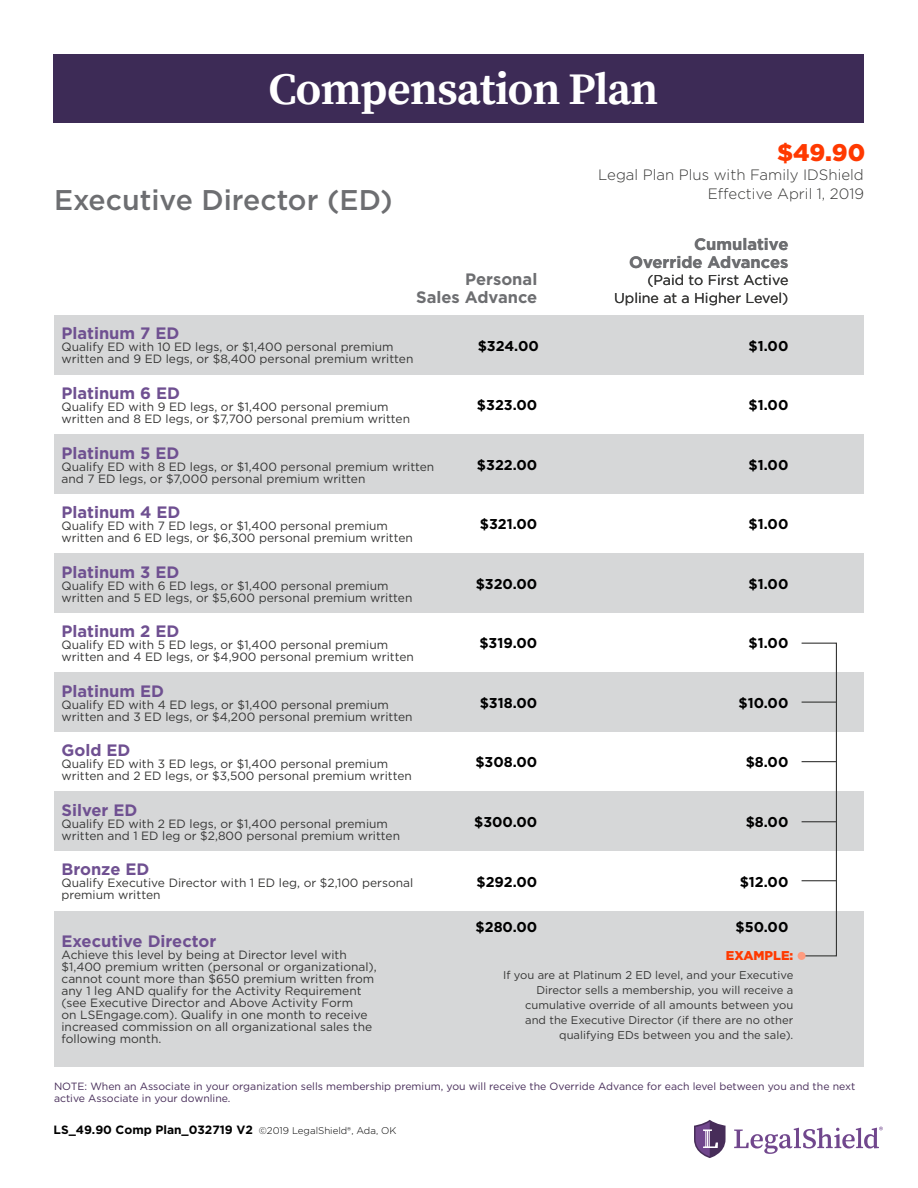
<style>
.page{position:relative;width:918px;height:1188px;background:#fff}
.page>*{position:absolute;margin:0;border:0;box-sizing:border-box;transform-origin:0 0}
.t1{font:700 45px "Source Serif Pro";letter-spacing:-.02em;color:#fff}
.t2{font:500 28.5px "Gotham";color:#6d6e71}
.t3{font:900 24px "Gotham";color:#ff3900}
.t4{font:700 16.5px "Gotham";color:#6f5091}
.t5{font:700 16.5px/18px "Gotham";color:#6d6e71;text-align:right}
.t6{font:300 15px "Gotham";color:#363635}
.t7{font:700 14.25px "Gotham";color:#000}
.t8{font:14.25px/17.2px "Gotham";color:#363635;text-align:right}
.t9{font:900 12.75px "Gotham";color:#ff3900}
.t10{font:12px/12px "Gotham";color:#363635}
.t11{font:700 12px "Gotham";color:#000}
.t12{font:11.25px/15px "Gotham";color:#363635;text-align:right}
.t13{font:10.5px/12px "Gotham";color:#472d59}
.s1{font-weight:300;font-size:9.75px}
</style>
<div class="page">
<div style="left:54px;top:672px;width:810px;height:60px;background:#d6d7d8"></div>
<div style="left:54px;top:792px;width:810px;height:59px;background:#d6d7d8"></div>
<div style="left:54px;top:553px;width:810px;height:60px;background:#d6d7d8"></div>
<div style="left:54px;top:434px;width:810px;height:60px;background:#d6d7d8"></div>
<div style="left:54px;top:911px;width:810px;height:155px;background:#d6d7d8"></div>
<div style="left:801px;top:643px;width:36px;height:313px;border:1px solid #363635"></div>
<hr style="left:802px;top:761px;width:35px;height:1px;background:#363635">
<hr style="left:802px;top:821px;width:35px;height:1px;background:#363635">
<hr style="left:802px;top:880px;width:35px;height:1px;background:#363635">
<hr style="left:802px;top:702px;width:35px;height:1px;background:#363635">
<div style="left:54px;top:315px;width:810px;height:60px;background:#d6d7d8"></div>
<div style="left:54px;top:54px;width:810px;height:68px;background:#3d2b56"></div>
<svg style="left:694px;top:1120px;width:32px;height:38px"></svg>
<svg style="left:734px;top:1127px;width:149px;height:27px"></svg>
<div style="left:798px;top:953px;width:7px;height:6px;background:#ff9c80;border-radius:50%"></div>
<div style="left:798px;top:952px;width:8px;height:8px;border:2px solid #ff9c80;border-radius:50%"></div>
<h1 class="t1" style="left:269px;top:63px;width:391px">Compensation Plan</h1>
<h3 class="t3" style="left:777px;top:136px;width:90px">$49.90</h3>
<p class="t6" style="left:598px;top:165px;width:267px">Legal Plan Plus with Family IDShield</p>
<h2 class="t2" style="left:54px;top:181px;width:340px">Executive Director (ED)</h2>
<p class="t6" style="left:708px;top:185px;width:158px">Effective April 1, 2019</p>
<h3 class="t5" style="left:416px;top:270px;width:123px">Personal<br>Sales Advance</h3>
<h3 class="t4" style="left:61px;top:323px;width:119px">Platinum 7 ED</h3>
<p class="t10" style="left:61px;top:341px;width:353px">Qualify ED with 10 ED legs, or $1,400 personal premium written and 9 ED legs, or $8,400 personal premium written</p>
<h3 class="t4" style="left:61px;top:382px;width:120px">Platinum 6 ED</h3>
<p class="t10" style="left:61px;top:400px;width:350px">Qualify ED with 9 ED legs, or $1,400 personal premium written and 8 ED legs, or $7,700 personal premium written</p>
<h3 class="t4" style="left:61px;top:442px;width:120px">Platinum 5 ED</h3>
<p class="t10" style="left:61px;top:460px;width:374px">Qualify ED with 8 ED legs, or $1,400 personal premium written and 7 ED legs, or $7,000 personal premium written</p>
<h3 class="t4" style="left:61px;top:501px;width:120px">Platinum 4 ED</h3>
<p class="t10" style="left:61px;top:520px;width:353px">Qualify ED with 7 ED legs, or $1,400 personal premium written and 6 ED legs, or $6,300 personal premium written</p>
<h3 class="t4" style="left:61px;top:561px;width:119px">Platinum 3 ED</h3>
<p class="t10" style="left:61px;top:579px;width:352px">Qualify ED with 6 ED legs, or $1,400 personal premium written and 5 ED legs, or $5,600 personal premium written</p>
<h3 class="t4" style="left:61px;top:620px;width:119px">Platinum 2 ED</h3>
<p class="t10" style="left:61px;top:639px;width:354px">Qualify ED with 5 ED legs, or $1,400 personal premium written and 4 ED legs, or $4,900 personal premium written</p>
<h3 class="t4" style="left:61px;top:680px;width:104px">Platinum ED</h3>
<p class="t10" style="left:61px;top:698px;width:353px">Qualify ED with 4 ED legs, or $1,400 personal premium written and 3 ED legs, or $4,200 personal premium written</p>
<h3 class="t4" style="left:61px;top:739px;width:70px">Gold ED</h3>
<p class="t10" style="left:61px;top:758px;width:352px">Qualify ED with 3 ED legs, or $1,400 personal premium written and 2 ED legs, or $3,500 personal premium written</p>
<p class="t7" style="left:478px;top:336px;width:63px">$324.00</p>
<p class="t7" style="left:477px;top:396px;width:62px">$323.00</p>
<p class="t7" style="left:477px;top:455px;width:62px">$322.00</p>
<p class="t7" style="left:480px;top:515px;width:59px">$321.00</p>
<p class="t7" style="left:476px;top:574px;width:63px">$320.00</p>
<p class="t7" style="left:479px;top:634px;width:59px">$319.00</p>
<p class="t7" style="left:480px;top:693px;width:59px">$318.00</p>
<p class="t7" style="left:475px;top:753px;width:64px">$308.00</p>
<h3 class="t5" style="left:629px;top:235px;width:161px">Cumulative<br>Override Advances</h3>
<p class="t8" style="left:614px;top:271px;width:176px">(Paid to First Active<br>Upline at a Higher Level)</p>
<p class="t7" style="left:749px;top:336px;width:41px">$1.00</p>
<p class="t7" style="left:749px;top:396px;width:41px">$1.00</p>
<p class="t7" style="left:749px;top:455px;width:41px">$1.00</p>
<p class="t7" style="left:749px;top:515px;width:41px">$1.00</p>
<p class="t7" style="left:749px;top:574px;width:41px">$1.00</p>
<p class="t7" style="left:749px;top:634px;width:41px">$1.00</p>
<p class="t7" style="left:739px;top:693px;width:51px">$10.00</p>
<p class="t7" style="left:746px;top:753px;width:44px">$8.00</p>
<h3 class="t4" style="left:61px;top:799px;width:77px">Silver ED</h3>
<p class="t10" style="left:61px;top:817px;width:340px">Qualify ED with 2 ED legs, or $1,400 personal premium written and 1 ED leg or $2,800 personal premium written</p>
<h3 class="t4" style="left:61px;top:859px;width:89px">Bronze ED</h3>
<p class="t10" style="left:61px;top:877px;width:353px">Qualify Executive Director with 1 ED leg, or $2,100 personal premium written</p>
<h3 class="t4" style="left:61px;top:930px;width:156px">Executive Director</h3>
<p class="t10" style="left:61px;top:949px;width:317px">Achieve this level by being at Director level with $1,400 premium written (personal or organizational), cannot count more than $650 premium written from any 1 leg AND qualify for the Activity Requirement (see Executive Director and Above Activity Form<br>on LSEngage.com). Qualify in one month to receive increased commission on all organizational sales the following month.</p>
<p class="t13" style="left:54px;top:1080px;width:803px">NOTE: When an Associate in your organization sells membership premium, you will receive the Override Advance for each level between you and the next active Associate in your downline.</p>
<p class="t7" style="left:474px;top:812px;width:65px">$300.00</p>
<p class="t7" style="left:746px;top:813px;width:44px">$8.00</p>
<p class="t7" style="left:477px;top:872px;width:62px">$292.00</p>
<p class="t7" style="left:476px;top:917px;width:63px">$280.00</p>
<p class="t7" style="left:740px;top:872px;width:50px">$12.00</p>
<p class="t7" style="left:736px;top:917px;width:54px">$50.00</p>
<p class="t9" style="left:726px;top:947px;width:69px">EXAMPLE:</p>
<p class="t12" style="left:503px;top:968px;width:292px">If you are at Platinum 2 ED level, and your Executive Director sells a membership, you will receive a cumulative override of all amounts between you and the Executive Director (if there are no other qualifying EDs between you and the sale).</p>
<p class="t11" style="left:54px;top:1122px;width:344px">LS_49.90 Comp Plan_032719 V2 <span class="s1">©2019 LegalShield®, Ada, OK</span></p>
</div>
